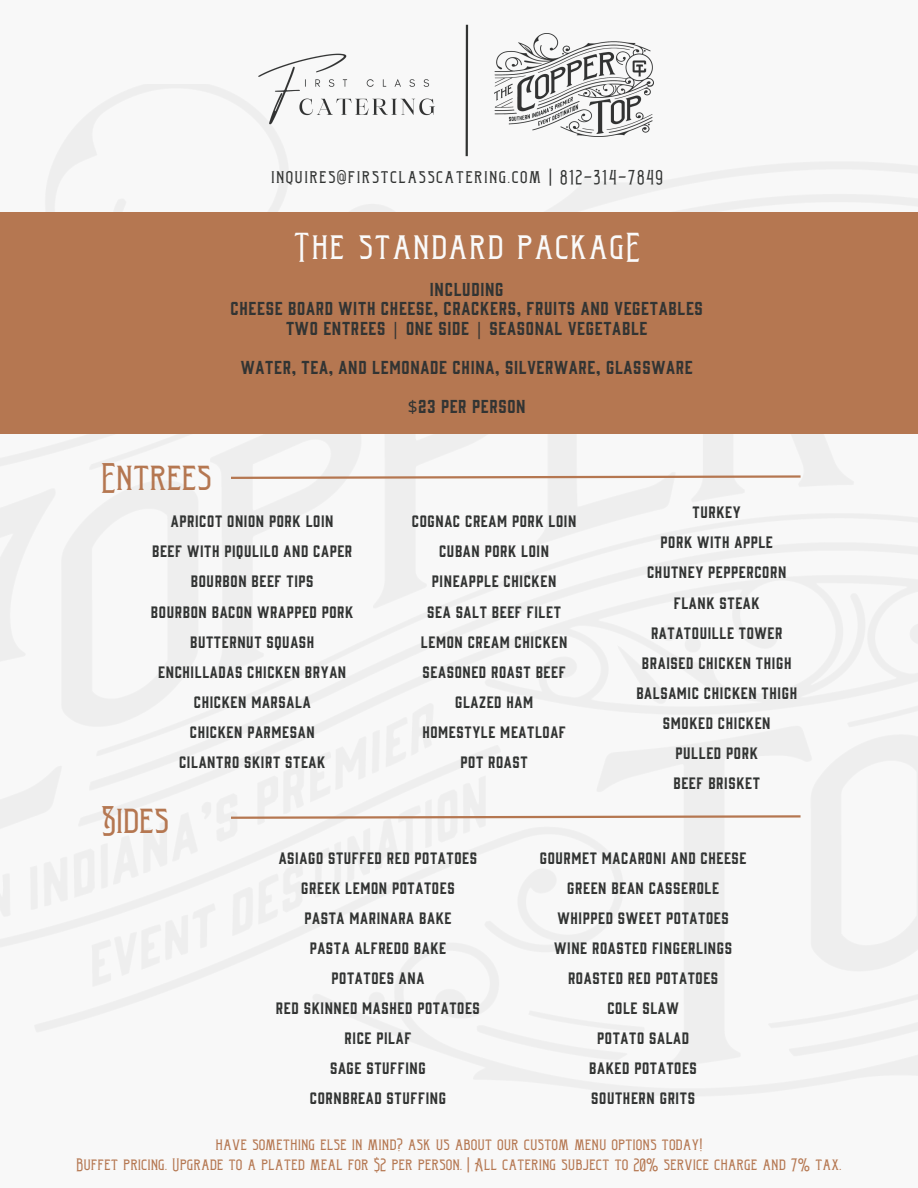
<style>
.page{position:relative;width:918px;height:1188px;background:#f4f4f4}
.page>*{position:absolute;margin:0;border:0;box-sizing:border-box;transform-origin:0 0}
.t1{font:34.8px "Costaville";letter-spacing:.03em;color:#b57751}
.t2{font:33.9px "Costaville";letter-spacing:.075em;color:#fafafa}
.t3{font:17.25px/19.4px "Gin Test Round";letter-spacing:.04em;color:#323433;text-align:center}
.t4{font:16.95px "Costaville";letter-spacing:.12em;color:#323433}
.t5{font:15.15px/30px "Gin Test Round";letter-spacing:.04em;color:#323433;text-align:center}
.t6{font:15px "Costaville";letter-spacing:.04em;color:#b57751}
.s1{font-family:"Noto Sans"}
</style>
<div class="page">
<img style="left:258px;top:53px;width:177px;height:71px">
<hr style="left:466px;top:25px;width:2px;height:131px;background:#323433">
<img style="left:494px;top:34px;width:160px;height:102px">
<svg style="left:231px;top:475px;width:570px;height:4px"></svg>
<svg style="left:231px;top:815px;width:570px;height:4px"></svg>
<div style="left:0;top:213px;width:918px;height:221px;background:#b57751"></div>
<p class="t4" style="left:271px;top:167px;width:393px">inquires@firstclasscatering.com | 812-314-7849</p>
<p class="t1" style="left:101px;top:456px;width:111px">Entrees</p>
<h2 class="t2" style="left:294px;top:226px;width:347px">The standard packagE</h2>
<h3 class="t3" style="left:231px;top:278px;width:474px">INCLUDING<br>CHEESE BOARD WITH CHEESE, CRACKERS, FRUITS AND VEGETABLES<br>TWO ENTREES <span class="s1">|</span> ONE SIDE <span class="s1">|</span> SEASONAL VEGETABLE</h3>
<h3 class="t3" style="left:241px;top:356px;width:453px">WATER, TEA, AND LEMONADE CHINA, SILVERWARE, GLASSWARE</h3>
<h1 class="t3" style="left:408px;top:395px;width:119px"><span class="s1">$</span>23 PER PERSON</h1>
<p class="t5" style="left:171px;top:505px;width:164px">APRICOT ONION PORK LOIN</p>
<p class="t5" style="left:152px;top:535px;width:202px">BEEF WITH PIQULILO AND CAPER<br>BOURBON BEEF TIPS</p>
<p class="t5" style="left:151px;top:595px;width:204px">BOURBON BACON WRAPPED PORK<br>BUTTERNUT SQUASH<br>ENCHILLADAS CHICKEN BRYAN</p>
<p class="t5" style="left:194px;top:686px;width:118px">CHICKEN MARSALA</p>
<p class="t5" style="left:190px;top:716px;width:126px">CHICKEN PARMESAN</p>
<p class="t5" style="left:179px;top:746px;width:148px">CILANTRO SKIRT STEAK</p>
<p class="t1" style="left:101px;top:799px;width:69px">Sides</p>
<p class="t5" style="left:412px;top:505px;width:166px">COGNAC CREAM PORK LOIN<br>CUBAN PORK LOIN<br>PINEAPPLE CHICKEN</p>
<h1 class="t5" style="left:427px;top:595px;width:135px">SEA SALT BEEF FILET</h1>
<p class="t5" style="left:421px;top:625px;width:148px">LEMON CREAM CHICKEN<br>SEASONED ROAST BEEF<br>GLAZED HAM</p>
<p class="t5" style="left:422px;top:716px;width:145px">HOMESTYLE MEATLOAF</p>
<p class="t5" style="left:461px;top:746px;width:69px">POT ROAST</p>
<p class="t5" style="left:693px;top:496px;width:50px">TURKEY</p>
<p class="t5" style="left:647px;top:526px;width:141px">PORK WITH APPLE<br>CHUTNEY PEPPERCORN<br>FLANK STEAK<br>RATATOUILLE TOWER</p>
<p class="t5" style="left:636px;top:647px;width:162px">BRAISED CHICKEN THIGH<br>BALSAMIC CHICKEN THIGH<br>SMOKED CHICKEN</p>
<p class="t5" style="left:676px;top:737px;width:84px">PULLED PORK</p>
<p class="t5" style="left:673px;top:767px;width:88px">BEEF BRISKET</p>
<p class="t5" style="left:279px;top:842px;width:200px">ASIAGO STUFFED RED POTATOES<br>GREEK LEMON POTATOES</p>
<p class="t5" style="left:305px;top:902px;width:148px">PASTA MARINARA BAKE</p>
<p class="t5" style="left:310px;top:932px;width:138px">PASTA ALFREDO BAKE</p>
<p class="t5" style="left:332px;top:962px;width:94px">POTATOES ANA</p>
<p class="t5" style="left:276px;top:992px;width:205px">RED SKINNED MASHED POTATOES<br>RICE PILAF</p>
<p class="t5" style="left:330px;top:1052px;width:97px">SAGE STUFFING</p>
<p class="t5" style="left:310px;top:1082px;width:138px">CORNBREAD STUFFING</p>
<p class="t5" style="left:540px;top:842px;width:208px">GOURMET MACARONI AND CHEESE<br>GREEN BEAN CASSEROLE</p>
<p class="t5" style="left:558px;top:902px;width:173px">WHIPPED SWEET POTATOES</p>
<p class="t5" style="left:554px;top:932px;width:180px">WINE ROASTED FINGERLINGS<br>ROASTED RED POTATOES</p>
<p class="t5" style="left:607px;top:992px;width:73px">COLE SLAW</p>
<p class="t5" style="left:597px;top:1022px;width:93px">POTATO SALAD</p>
<p class="t5" style="left:589px;top:1052px;width:109px">BAKED POTATOES</p>
<p class="t5" style="left:591px;top:1082px;width:105px">SOUTHERN GRITS</p>
<h3 class="t6" style="left:216px;top:1135px;width:488px">have something else in mind? ask us about our custom menu options today!</h3>
<h1 class="t6" style="left:77px;top:1156px;width:766px">Buffet pricing. Upgrade to a plated meal for $2 per person. | All catering subject to 20% service charge and 7% tax.</h1>
</div>
